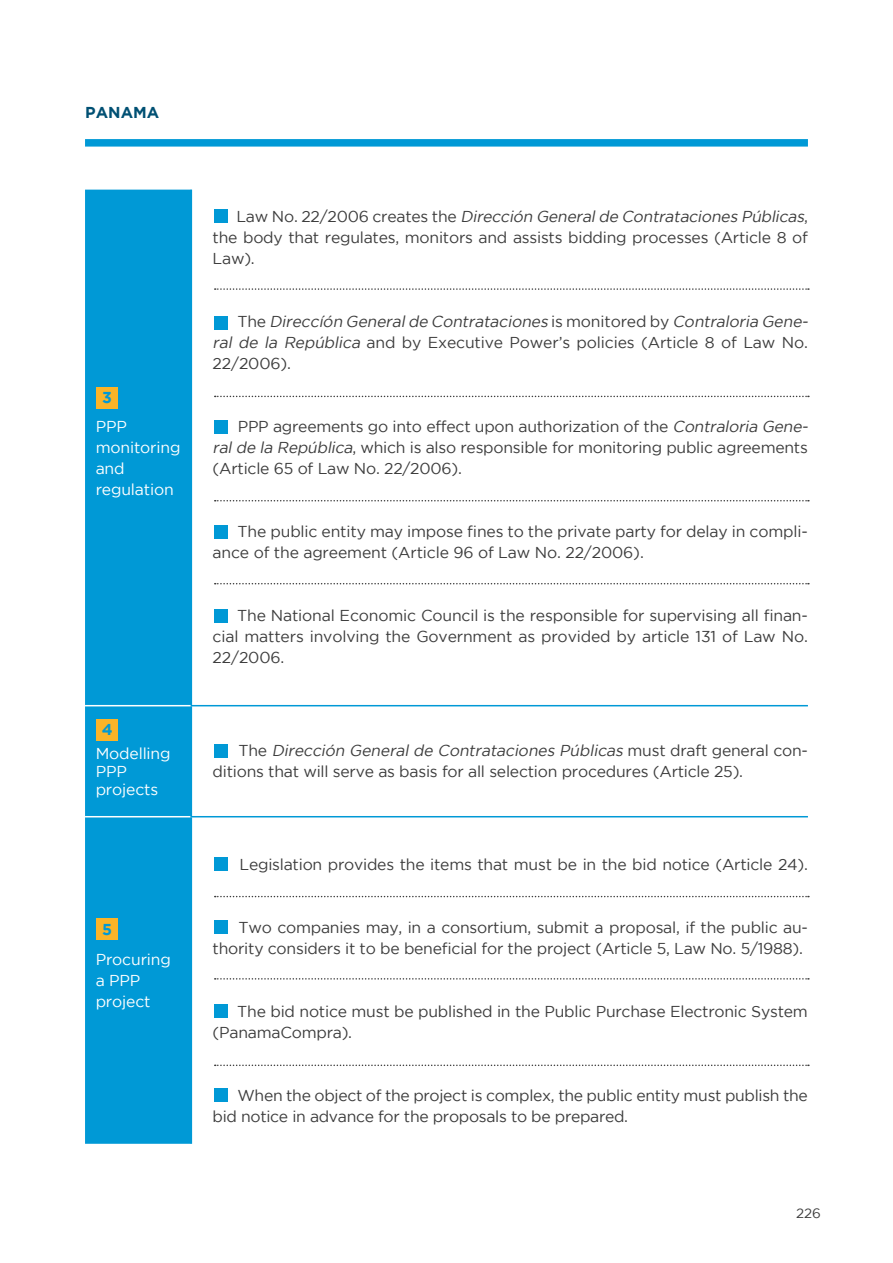
<style>
.page{position:relative;width:893px;height:1263px;background:#fff}
.page>*{position:absolute;margin:0;border:0;box-sizing:border-box;transform-origin:0 0}
.t1{font:15.75px/21px "Gotham";letter-spacing:-.015em;color:#3c3c3c}
.t2{font:15.75px/21px "Gotham";letter-spacing:-.01em;color:#fff}
.t3{font:700 15.75px "Gotham";letter-spacing:.005em;color:#005073}
.t4{font:700 15.75px "Gotham";color:#0099d6}
.t5{font:13.5px "Gotham";color:#3c3c3c}
.s1{font-style:italic}
</style>
<div class="page">
<div style="left:85px;top:139px;width:723px;height:8px;background:#0099d6"></div>
<div style="left:85px;top:190px;width:106px;height:954px;background:#0099d6"></div>
<hr style="left:191px;top:190px;width:1px;height:515px;background:#0099d6">
<hr style="left:191px;top:706px;width:1px;height:110px;background:#0099d6">
<hr style="left:191px;top:817px;width:1px;height:327px;background:#0099d6">
<hr style="left:191px;top:705px;width:617px;height:1px;background:#0099d6">
<hr style="left:85px;top:705px;width:106px;height:1px;background:#fff">
<hr style="left:85px;top:816px;width:106px;height:1px;background:#fff">
<hr style="left:191px;top:816px;width:617px;height:1px;background:#0099d6">
<div style="left:97px;top:719px;width:21px;height:22px;background:#fab428"></div>
<div style="left:97px;top:387px;width:21px;height:21px;background:#fab428"></div>
<div style="left:214px;top:209px;width:14px;height:14px;background:#0099d6"></div>
<div style="left:214px;top:316px;width:14px;height:14px;background:#0099d6"></div>
<div style="left:214px;top:420px;width:14px;height:14px;background:#0099d6"></div>
<div style="left:214px;top:525px;width:14px;height:14px;background:#0099d6"></div>
<div style="left:214px;top:610px;width:14px;height:13px;background:#0099d6"></div>
<div style="left:214px;top:744px;width:14px;height:14px;background:#0099d6"></div>
<div style="left:214px;top:857px;width:14px;height:14px;background:#0099d6"></div>
<div style="left:214px;top:920px;width:14px;height:14px;background:#0099d6"></div>
<div style="left:214px;top:1088px;width:14px;height:14px;background:#0099d6"></div>
<div style="left:214px;top:1004px;width:14px;height:14px;background:#0099d6"></div>
<svg style="left:215px;top:288px;width:594px;height:2px"></svg>
<svg style="left:215px;top:396px;width:594px;height:1px"></svg>
<svg style="left:215px;top:978px;width:594px;height:1px"></svg>
<svg style="left:215px;top:896px;width:594px;height:1px"></svg>
<svg style="left:215px;top:500px;width:594px;height:1px"></svg>
<svg style="left:215px;top:583px;width:594px;height:1px"></svg>
<svg style="left:215px;top:1064px;width:594px;height:2px"></svg>
<div style="left:97px;top:919px;width:21px;height:21px;background:#fab428"></div>
<p class="t3" style="left:85px;top:103px;width:76px">PANAMA</p>
<p class="t4" style="left:102px;top:388px;width:11px">3</p>
<p class="t2" style="left:96px;top:416px;width:86px">PPP monitoring and regulation</p>
<p class="t4" style="left:102px;top:721px;width:12px">4</p>
<p class="t1" style="left:213px;top:206px;width:597px;text-align:justify;text-indent:24px">L a w N o . 2 2/2 0 0 6 c r e a t e s t h e <span class="s1">Dirección Generalde Contrataciones Públicas</span>, the body that regulates, monitors and assists bidding processes (Article 8 of Law).</p>
<p class="t1" style="left:213px;top:311px;width:600px;text-indent:25px">T h e <span class="s1">Direccíón Generalde Contrataciones</span> i s m o n i t o r e d b y <span class="s1">Contraloria Gene&shy;ral de la República</span> and by Executive Power’s policies (Article 8 of Law No.<br>22/2006).</p>
<p class="t1" style="left:213px;top:416px;width:600px;text-indent:25px">PPP agreements go into effect upon authorization of the <span class="s1">Contraloria Gene&shy;ral de la República</span>, which is also responsible for monitoring public agreements (Article 65 of Law No. 22/2006).</p>
<p class="t1" style="left:213px;top:521px;width:597px;text-indent:25px">The public entity may impose fines to the private party for delay in compli&shy;ance of the agreement (Article 96 of Law No. 22/2006).</p>
<p class="t1" style="left:213px;top:605px;width:597px;text-align:justify;text-indent:25px">The National Economic Council is the responsible for supervising all finan&shy;cial matters involving the Government as provided by article 131 of Law No.<br>22/2006.</p>
<p class="t2" style="left:96px;top:745px;width:76px;line-height:18px">Modelling<br>PPP projects</p>
<p class="t1" style="left:213px;top:740px;width:597px;text-indent:26px">T h e <span class="s1">Dirección General de Contrataciones Públicas</span> m u s t d r a ft g e n e r a l c o n - ditions that will serve as basis for all selection procedures (Article 25).</p>
<p class="t4" style="left:102px;top:920px;width:11px">5</p>
<p class="t2" style="left:96px;top:949px;width:77px">Procuring a PPP project</p>
<p class="t1" style="left:240px;top:854px;width:570px">Legislation provides the items that must be in the bid notice (Article 24).</p>
<p class="t1" style="left:213px;top:917px;width:597px;text-indent:26px">Two companies may, in a consortium, submit a proposal, if the public au&shy;thority considers it to be beneficial for the project (Article 5, Law No. 5/1988).</p>
<p class="t1" style="left:213px;top:1001px;width:597px;text-indent:25px">The bid notice must be published in the Public Purchase Electronic System (PanamaCompra).</p>
<p class="t1" style="left:213px;top:1085px;width:597px;text-indent:25px">When the object of the project is complex, the public entity must publish the bid notice in advance for the proposals to be prepared.</p>
<p class="t5" style="left:796px;top:1206px;width:26px">226</p>
</div>
